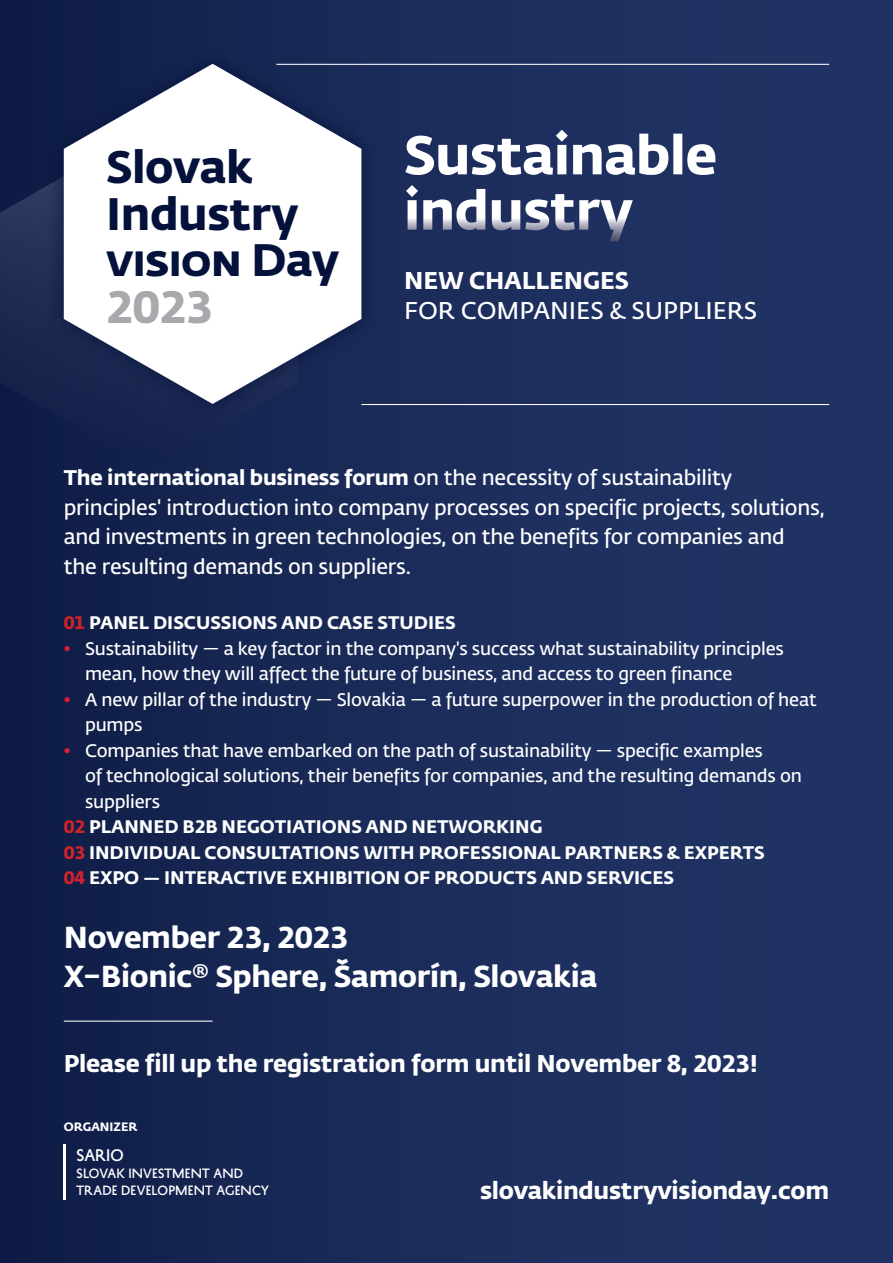
<style>
.page{position:relative;width:893px;height:1263px;background:#fff}
.page>*{position:absolute;margin:0;border:0;box-sizing:border-box;transform-origin:0 0}
.t1{font:700 54px/55.3px "Fedra Sans Pro";letter-spacing:-.01em;color:#fff}
.t2{font:700 45px/46.8px "Fedra Sans Pro";letter-spacing:-.01em;color:#04113a}
.t3{font:700 45px "Fedra Sans Pro";color:#a8a9ad}
.t4{font:700 30px/38.2px "Fedra Sans Pro";letter-spacing:-.01em;color:#fff}
.t5{font:700 24px "Fedra Sans Pro";letter-spacing:-.01em;color:#fff}
.t6{font:600 24px "Fedra Sans Pro";color:#fff}
.t7{font:600 21px/29.7px "Fedra Sans Pro";letter-spacing:-.01em;color:#fff}
.t8{font:600 18px/25.5px "Fedra Sans Pro";letter-spacing:-.01em;color:#fff}
.t9{font:700 18px "Fedra Sans Pro";color:#fff}
.t10{font:15px "History Four";letter-spacing:.005em;color:#fff}
.t11{font:12px/17px "History Four";letter-spacing:.01em;color:#fff}
.t12{font:700 12px "Fedra Sans Pro";color:#fff}
.s1{font-weight:700}
.s2{color:#d1232a}
.s3{color:#da1f37}
</style>
<div class="page">
<div style="left:0;top:0;width:893px;height:1263px;background:linear-gradient(to right,#101f49,#243668)"></div>
<svg style="left:0;top:128px;width:298px;height:340px;background:#16244d"></svg>
<div style="left:44px;top:46px;width:337px;height:376px;background:#182751"></div>
<svg style="left:64px;top:64px;width:297px;height:340px;fill:#fff"></svg>
<hr style="left:361px;top:404px;width:468px;height:1px;background:#fff">
<hr style="left:276px;top:64px;width:553px;height:1px;background:#fff">
<hr style="left:64px;top:1144px;width:2px;height:55px;background:#fff">
<hr style="left:64px;top:1020px;width:149px;height:2px;background:#fff">
<h2 class="t2" style="left:106px;top:140px;width:234px">Slovak<br>Industry vision Day</h2>
<h2 class="t3" style="left:106px;top:271px;width:108px">2023</h2>
<h1 class="t1" style="left:404px;top:123px;width:315px">Sustainable industry</h1>
<h3 class="t5" style="left:404px;top:261px;width:226px">NEW CHALLENGES</h3>
<h3 class="t6" style="left:404px;top:293px;width:355px">FOR COMPANIES &amp; SUPPLIERS</h3>
<p class="t7" style="left:64px;top:462px;width:762px"><span class="s1">The international business forum</span> on the necessity of sustainability principles' introduction into company processes on specific projects, solutions, and investments in green technologies, on the benefits for companies and<br>the resulting demands on suppliers.</p>
<p class="t9" style="left:64px;top:609px;width:393px"><span class="s2">01</span> PANEL DISCUSSIONS AND CASE STUDIES</p>
<p class="t8" style="left:85px;top:635px;width:700px;text-indent:-21px"><span class="s3">•</span> Sustainability — a key factor in the company's success what sustainability principles mean, how they will affect the future of business, and access to green finance</p>
<p class="t8" style="left:85px;top:686px;width:733px;text-indent:-21px"><span class="s3">•</span> A new pillar of the industry — Slovakia — a future superpower in the production of heat pumps</p>
<p class="t8" style="left:64px;top:737px;width:701px"><span class="s3">•</span> Companies that have embarked on the path of sustainability — specific examples</p>
<p class="t8" style="left:85px;top:762px;width:718px">of technological solutions, their benefits for companies, and the resulting demands on</p>
<p class="t8" style="left:85px;top:788px;width:76px">suppliers</p>
<p class="t9" style="left:64px;top:813px;width:480px"><span class="s2">02</span> PLANNED B2B NEGOTIATIONS AND NETWORKING</p>
<p class="t9" style="left:64px;top:838px;width:702px"><span class="s2">03</span> INDIVIDUAL CONSULTATIONS WITH PROFESSIONAL PARTNERS &amp; EXPERTS</p>
<p class="t9" style="left:64px;top:864px;width:612px"><span class="s2">04</span> EXPO — INTERACTIVE EXHIBITION OF PRODUCTS AND SERVICES</p>
<h3 class="t4" style="left:64px;top:916px;width:535px">November 23, 2023<br>X–Bionic® Sphere, Šamorín, Slovakia</h3>
<h3 class="t5" style="left:64px;top:1044px;width:696px">Please fill up the registration form until November 8, 2023!</h3>
<p class="t12" style="left:64px;top:1117px;width:75px">ORGANIZER</p>
<p class="t11" style="left:77px;top:1165px;width:194px">SLOVAK INVESTMENT AND<br>TRADE DEVELOPMENT AGENCY</p>
<p class="t10" style="left:77px;top:1145px;width:49px">SARIO</p>
<h3 class="t5" style="left:480px;top:1171px;width:351px">slovakindustryvisionday.com</h3>
</div>
